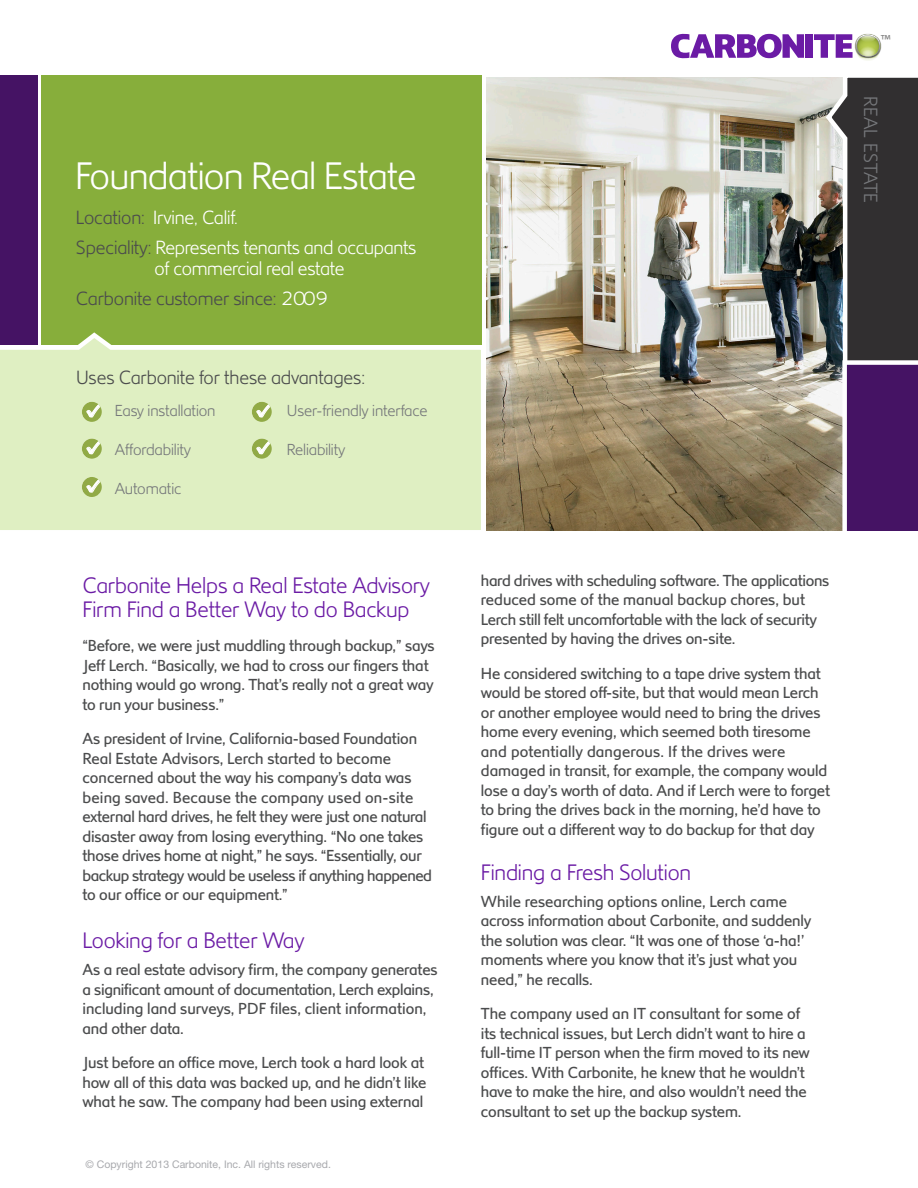
<style>
.page{position:relative;width:918px;height:1188px;background:#fff}
.page>*{position:absolute;margin:0;border:0;box-sizing:border-box;transform-origin:0 0}
.t1{font:300 36px "Carbonite";letter-spacing:-.02em;color:#fff}
.t2{font:300 21px/24px "Carbonite";letter-spacing:-.01em;color:#6b1ba5}
.feature_list_no_icon{font:300 18px/21px "Carbonite";letter-spacing:-.02em;color:#fff;text-align:center}
.feature_list_no_icon-2{font:300 18px "Carbonite";letter-spacing:-.01em;color:#4b4c4d}
.t3{font:300 18px "Carbonite";letter-spacing:.015em;color:#76787b}
.t4{font:16.35px "Myriad Pro";color:#808080}
.t5{font:15px/19.5px "Carbonite";letter-spacing:-.01em;color:#4b4c4d}
.feature_list{font:300 15px "Carbonite";letter-spacing:-.01em;color:#76787b}
.t6{font:10.5px "Helvetica Neue LT Std";color:#a8a9ad}
.s1{color:#4b4c4d}
.s2{color:#fff}
</style>
<div class="page">
<div style="left:41px;top:76px;width:441px;height:269px;background:#87ae3b"></div>
<div style="left:0;top:76px;width:38px;height:269px;background:#451364"></div>
<svg style="left:0;top:332px;width:488px;height:199px"></svg>
<div style="left:806px;top:34px;width:7px;height:24px;background:#6b1ba5"></div>
<svg style="left:814px;top:34px;width:67px;height:27px"></svg>
<svg style="left:671px;top:34px;width:133px;height:24px"></svg>
<img style="left:487px;top:77px;width:336px;height:453px">
<svg style="left:823px;top:77px;width:95px;height:454px"></svg>
<svg style="left:82px;top:475px;width:23px;height:22px"></svg>
<svg style="left:82px;top:437px;width:23px;height:22px"></svg>
<svg style="left:82px;top:400px;width:23px;height:22px"></svg>
<svg style="left:252px;top:400px;width:22px;height:22px"></svg>
<svg style="left:252px;top:437px;width:22px;height:22px"></svg>
<p class="t1" style="left:75px;top:155px;width:343px">Foundation Real Estate</p>
<p class="feature_list_no_icon" style="left:76px;top:206px;width:163px"><span class="s1">Location:</span> Irvine, Calif.</p>
<p class="feature_list_no_icon" style="left:76px;top:236px;width:342px"><span class="s1">Speciality:</span> Represents tenants and occupants of commercial real estate</p>
<p class="feature_list_no_icon-2" style="left:76px;top:288px;width:254px">Carbonite customer since: <span class="s2">2009</span></p>
<p class="feature_list_no_icon-2" style="left:76px;top:367px;width:291px">Uses Carbonite for these advantages:</p>
<p class="feature_list" style="left:115px;top:402px;width:102px">Easy installation</p>
<p class="feature_list" style="left:115px;top:441px;width:78px">Affordability</p>
<p class="feature_list" style="left:115px;top:480px;width:68px">Automatic</p>
<p class="feature_list" style="left:287px;top:402px;width:142px">User-friendly interface</p>
<p class="feature_list" style="left:287px;top:441px;width:60px">Reliability</p>
<p class="t2" style="left:82px;top:573px;width:349px">Carbonite Helps a Real Estate Advisory<br>Firm Find a Better Way to do Backup</p>
<p class="t5" style="left:82px;top:636px;width:354px">“Before, we were just muddling through backup,” says Jeff Lerch. “Basically, we had to cross our fingers that nothing would go wrong. That’s really not a great way to run your business.”</p>
<p class="t5" style="left:82px;top:729px;width:351px">As president of Irvine, California-based Foundation Real Estate Advisors, Lerch started to become concerned about the way his company’s data was being saved. Because the company used on-site external hard drives, he felt they were just one natural disaster away from losing everything. “No one takes those drives home at night,” he says. “Essentially, our backup strategy would be useless if anything happened to our office or our equipment.”</p>
<p class="t2" style="left:82px;top:929px;width:224px">Looking for a Better Way</p>
<p class="t5" style="left:82px;top:960px;width:357px">As a real estate advisory firm, the company generates a significant amount of documentation, Lerch explains, including land surveys, PDF files, client information, and other data.</p>
<p class="t5" style="left:82px;top:1053px;width:345px">Just before an office move, Lerch took a hard look at how all of this data was backed up, and he didn’t like what he saw. The company had been using external</p>
<p class="t6" style="left:86px;top:1158px;width:247px">© Copyright 2013 Carbonite, Inc. All rights reserved.</p>
<p class="t4" style="left:880px;top:30px;width:12px">™</p>
<p class="t3" style="left:881px;top:96px;width:108px;rotate:90deg">REAL ESTATE</p>
<p class="t5" style="left:481px;top:570px;width:350px">hard drives with scheduling software. The applications reduced some of the manual backup chores, but Lerch still felt uncomfortable with the lack of security presented by having the drives on-site.</p>
<p class="t5" style="left:481px;top:663px;width:351px">He considered switching to a tape drive system that would be stored off-site, but that would mean Lerch or another employee would need to bring the drives home every evening, which seemed both tiresome and potentially dangerous. If the drives were damaged in transit, for example, the company would lose a day’s worth of data. And if Lerch were to forget to bring the drives back in the morning, he’d have to figure out a different way to do backup for that day</p>
<p class="t2" style="left:481px;top:860px;width:212px">Finding a Fresh Solution</p>
<p class="t5" style="left:481px;top:891px;width:332px">While researching options online, Lerch came across information about Carbonite, and suddenly the solution was clear. “It was one of those ‘a-ha!’ moments where you know that it’s just what you need,” he recalls.</p>
<p class="t5" style="left:481px;top:1004px;width:330px">The company used an IT consultant for some of its technical issues, but Lerch didn’t want to hire a full-time IT person when the firm moved to its new offices. With Carbonite, he knew that he wouldn’t have to make the hire, and also wouldn’t need the consultant to set up the backup system.</p>
</div>
